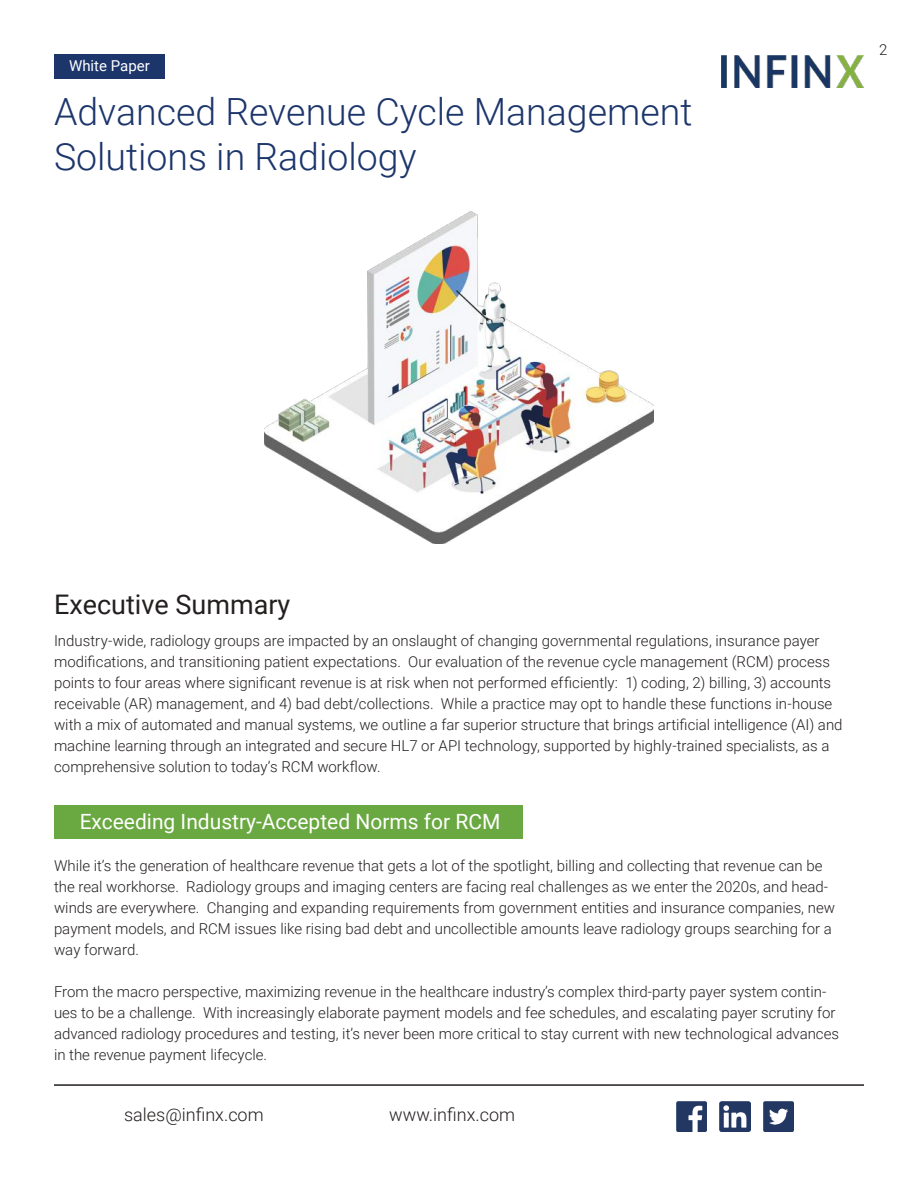
<style>
.page{position:relative;width:918px;height:1188px;background:#fff}
.page>*{position:absolute;margin:0;border:0;box-sizing:border-box;transform-origin:0 0}
.t1{font:300 37.5px/45px "Roboto";color:#1c356b}
.t2{font:27px "Roboto";color:#241f1f}
.t3{font:21px "Roboto";color:#fff}
.t4{font:300 18px "Roboto";color:#241f1f}
.t5{font:300 15px/21px "Roboto";color:#241f1f}
.t6{font:15px "Roboto";color:#fff}
</style>
<div class="page">
<hr style="left:54px;top:1084px;width:810px;height:2px;background:#241f1f">
<img style="left:676px;top:1101px;width:31px;height:30px">
<img style="left:720px;top:1101px;width:30px;height:30px">
<img style="left:763px;top:1101px;width:31px;height:30px">
<img style="left:722px;top:56px;width:141px;height:31px">
<div style="left:54px;top:805px;width:469px;height:33px;background:#6aa841"></div>
<div style="left:54px;top:54px;width:111px;height:24px;background:#1c356b"></div>
<img style="left:264px;top:212px;width:390px;height:332px">
<p class="t6" style="left:69px;top:55px;width:82px">White Paper</p>
<h1 class="t1" style="left:54px;top:88px;width:640px">Advanced Revenue Cycle Management<br>Solutions in Radiology</h1>
<p class="t5" style="left:879px;top:38px;width:10px">2</p>
<h2 class="t2" style="left:54px;top:586px;width:238px">Executive Summary</h2>
<p class="t5" style="left:54px;top:630px;width:790px">Industry-wide, radiology groups are impacted by an onslaught of changing governmental regulations, insurance payer modifications, and transitioning patient expectations. Our evaluation of the revenue cycle management (RCM) process points to four areas where significant revenue is at risk when not performed efficiently: 1) coding, 2) billing, 3) accounts receivable (AR) management, and 4) bad debt/collections. While a practice may opt to handle these functions in-house with a mix of automated and manual systems, we outline a far superior structure that brings artificial intelligence (AI) and machine learning through an integrated and secure HL7 or API technology, supported by highly-trained specialists, as a comprehensive solution to today’s RCM workflow.</p>
<h3 class="t3" style="left:80px;top:807px;width:422px">Exceeding Industry-Accepted Norms for RCM</h3>
<p class="t5" style="left:54px;top:855px;width:783px">While it’s the generation of healthcare revenue that gets a lot of the spotlight, billing and collecting that revenue can be the real workhorse. Radiology groups and imaging centers are facing real challenges as we enter the 2020s, and head&shy;winds are everywhere. Changing and expanding requirements from government entities and insurance companies, new payment models, and RCM issues like rising bad debt and uncollectible amounts leave radiology groups searching for a way forward.</p>
<p class="t5" style="left:54px;top:981px;width:787px">From the macro perspective, maximizing revenue in the healthcare industry’s complex third-party payer system contin&shy;ues to be a challenge. With increasingly elaborate payment models and fee schedules, and escalating payer scrutiny for advanced radiology procedures and testing, it’s never been more critical to stay current with new technological advances in the revenue payment lifecycle.</p>
<p class="t4" style="left:124px;top:1102px;width:141px">sales@infinx.com</p>
<p class="t4" style="left:389px;top:1102px;width:127px">www.infinx.com</p>
</div>
